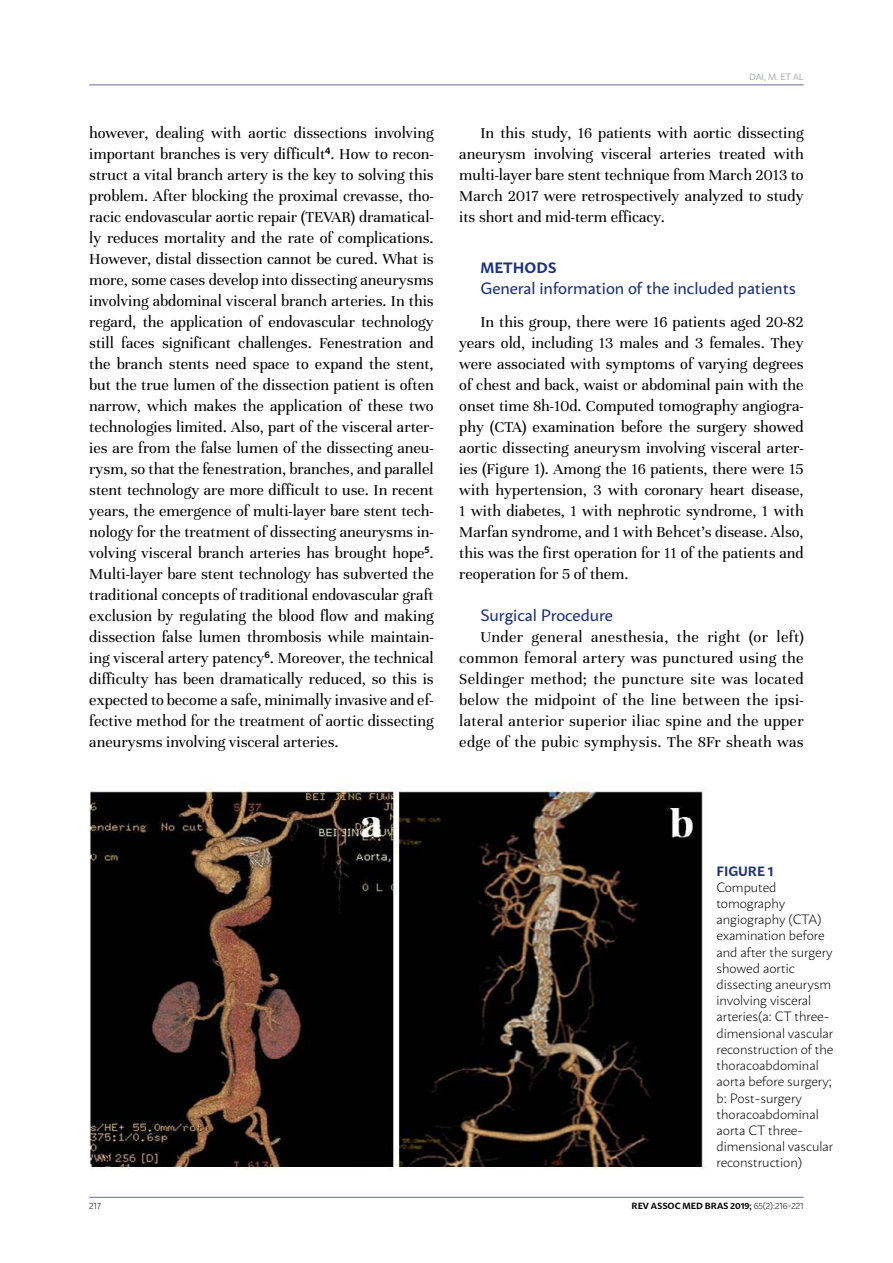
<style>
.page{position:relative;width:893px;height:1263px;background:#fff}
.page>*{position:absolute;margin:0;border:0;box-sizing:border-box;transform-origin:0 0}
.t1{font:16.5px/21px "Unna";color:#000;text-align:justify}
.t2{font:16.5px "Mato Sans";color:#1e3278}
.t3{font:600 15px "Mato Sans";color:#1e3278}
.t4{font:200 13.5px/16.2px "Mato Sans";color:#000}
.t5{font:600 13.5px "Mato Sans";color:#1e3278}
.t6{font:600 9px "Mato Sans";color:#000}
.t7{font:200 9px "Mato Sans";color:#808285}
.t8{font:200 9px "Mato Sans";color:#000}
.s1{font-weight:200}
</style>
<div class="page">
<hr style="left:89px;top:85px;width:715px;height:1px;background:#696c9f">
<hr style="left:89px;top:1197px;width:715px;height:1px;background:#696c9f">
<img style="left:89px;top:787px;width:616px;height:382px">
<p class="t1" style="left:89px;top:123px;width:346px">however, dealing with aortic dissections involving important branches is very difficult<sup>4</sup>. How to recon&shy;struct a vital branch artery is the key to solving this problem. After blocking the proximal crevasse, tho&shy;racic endovascular aortic repair (TEVAR) dramatical&shy;ly reduces mortality and the rate of complications.<br>However, distal dissection cannot be cured. What is more, some cases develop into dissecting aneurysms involving abdominal visceral branch arteries. In this regard, the application of endovascular technology still faces significant challenges. Fenestration and the branch stents need space to expand the stent, but the true lumen of the dissection patient is often narrow, which makes the application of these two technologies limited. Also, part of the visceral arter&shy;ies are from the false lumen of the dissecting aneu&shy;rysm, so that the fenestration, branches, and parallel stent technology are more difficult to use. In recent years, the emergence of multi-layer bare stent tech&shy;nology for the treatment of dissecting aneurysms in&shy;volving visceral branch arteries has brought hope<sup>5</sup>.<br>Multi-layer bare stent technology has subverted the traditional concepts of traditional endovascular graft exclusion by regulating the blood flow and making dissection false lumen thrombosis while maintain&shy;ing visceral artery patency<sup>6</sup>. Moreover, the technical difficulty has been dramatically reduced, so this is expected to become a safe, minimally invasive and ef&shy;fective method for the treatment of aortic dissecting aneurysms involving visceral arteries.</p>
<p class="t7" style="left:749px;top:68px;width:56px">DAI, M. ET AL</p>
<p class="t1" style="left:459px;top:122px;width:346px;text-indent:21px">In this study, 16 patients with aortic dissecting aneurysm involving visceral arteries treated with multi-layer bare stent technique from March 2013 to March 2017 were retrospectively analyzed to study its short and mid-term efficacy.</p>
<p class="t3" style="left:480px;top:254px;width:78px">METHODS</p>
<p class="t2" style="left:480px;top:272px;width:317px">General information of the included patients</p>
<p class="t1" style="left:459px;top:311px;width:346px;text-indent:21px">In this group, there were 16 patients aged 20-82 years old, including 13 males and 3 females. They were associated with symptoms of varying degrees of chest and back, waist or abdominal pain with the onset time 8h-10d. Computed tomography angiogra&shy;phy (CTA) examination before the surgery showed aortic dissecting aneurysm involving visceral arter&shy;ies (Figure 1). Among the 16 patients, there were 15 with hypertension, 3 with coronary heart disease, 1 with diabetes, 1 with nephrotic syndrome, 1 with Marfan syndrome, and 1 with Behcet’s disease. Also, this was the first operation for 11 of the patients and reoperation for 5 of them.</p>
<p class="t2" style="left:480px;top:600px;width:134px">Surgical Procedure</p>
<p class="t1" style="left:459px;top:627px;width:346px;text-indent:21px">Under general anesthesia, the right (or left) common femoral artery was punctured using the Seldinger method; the puncture site was located below the midpoint of the line between the ipsi&shy;lateral anterior superior iliac spine and the upper edge of the pubic symphysis. The 8Fr sheath was</p>
<p class="t5" style="left:716px;top:858px;width:58px">FIGURE 1</p>
<p class="t4" style="left:716px;top:877px;width:118px">Computed tomography angiography (CTA) examination before and after the surgery showed aortic dissecting aneurysm involving visceral arteries(a: CT three&shy;dimensional vascular reconstruction of the thoracoabdominal aorta before surgery; b: Post-surgery thoracoabdominal aorta CT three&shy;dimensional vascular reconstruction)</p>
<p class="t8" style="left:89px;top:1198px;width:13px">217</p>
<p class="t6" style="left:632px;top:1198px;width:174px">REV ASSOC MED BRAS 2019; <span class="s1">65(2):216-221</span></p>
</div>
